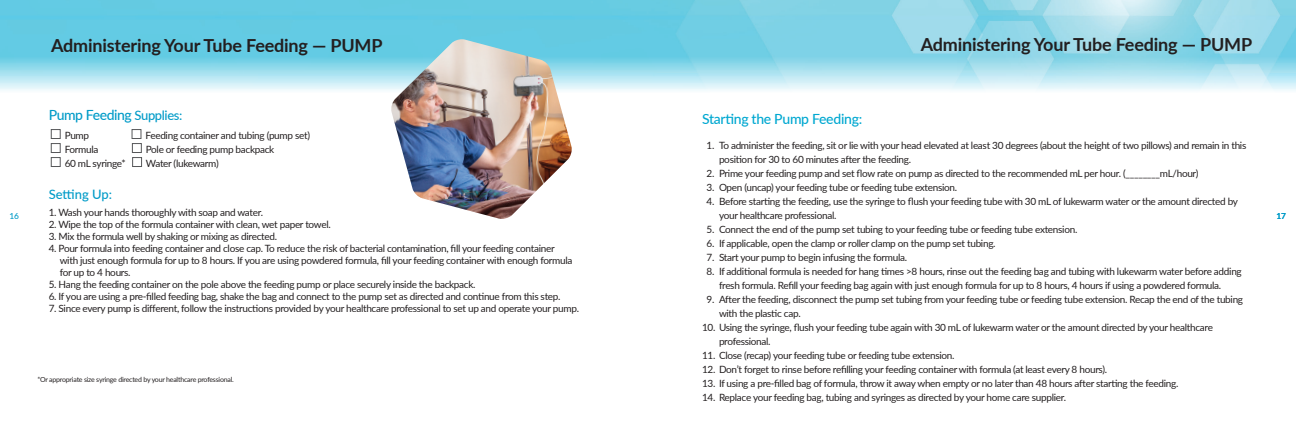
<style>
.page{position:relative;width:1296px;height:432px;background:#fff}
.page>*{position:absolute;margin:0;border:0;box-sizing:border-box;transform-origin:0 0}
.t1{font:700 18px "Lato";letter-spacing:-.01em;color:#231f20}
.t2{font:500 14px "Lato";letter-spacing:-.02em;color:#00a8d1}
.t3{font:500 14px "Lato";letter-spacing:-.03em;color:#009bc8}
.t4{font:500 13px "Lato";letter-spacing:-.005em;color:#009bc8}
.t5{font:10px/14px "Lato";letter-spacing:-.03em;color:#231f20}
.t6{font:500 8.3px "Lato";color:#009bc8}
.t7{font:700 8.3px "Lato";color:#009bc8}
.t8{font:7px "Lato";letter-spacing:-.03em;color:#231f20}
.s1{font-size:13px}
</style>
<div class="page">
<img style="left:0;top:0;width:1296px;height:91px">
<div style="left:51px;top:129px;width:9px;height:10px;border:1px solid #57585a"></div>
<div style="left:132px;top:129px;width:9px;height:10px;border:1px solid #57585a"></div>
<div style="left:51px;top:143px;width:9px;height:10px;border:1px solid #57585a"></div>
<div style="left:132px;top:143px;width:10px;height:10px;border:1px solid #57585a"></div>
<div style="left:51px;top:157px;width:9px;height:10px;border:1px solid #57585a"></div>
<div style="left:132px;top:157px;width:10px;height:10px;border:1px solid #57585a"></div>
<img style="left:390px;top:39px;width:183px;height:180px">
<h1 class="t1" style="left:51px;top:32px;width:333px">Administering Your Tube Feeding — PUMP</h1>
<h1 class="t1" style="left:921px;top:31px;width:333px">Administering Your Tube Feeding — PUMP</h1>
<h2 class="t3" style="left:49px;top:105px;width:135px">Pump Feeding <span class="s1">Supplies:</span></h2>
<p class="t5" style="left:65px;top:128px;width:26px">Pump</p>
<p class="t5" style="left:145px;top:128px;width:166px">Feeding container and tubing (pump set)</p>
<p class="t5" style="left:65px;top:142px;width:35px">Formula</p>
<p class="t5" style="left:146px;top:142px;width:130px">Pole or feeding pump backpack</p>
<p class="t5" style="left:65px;top:156px;width:63px">60 mL syringe*</p>
<p class="t5" style="left:146px;top:156px;width:74px">Water (lukewarm)</p>
<h3 class="t4" style="left:49px;top:185px;width:65px">Setting Up:</h3>
<p class="t5" style="left:49px;top:205px;width:216px">1. Wash your hands thoroughly with soap and water.</p>
<p class="t5" style="left:49px;top:217px;width:284px">2. Wipe the top of the formula container with clean, wet paper towel.</p>
<p class="t5" style="left:49px;top:229px;width:230px">3. Mix the formula well by shaking or mixing as directed.</p>
<p class="t5" style="left:60px;top:242px;width:514px;line-height:12px;text-indent:-11px">4. Pour formula into feeding container and close cap. To reduce the risk of bacterial contamination, fill your feeding container with just enough formula for up to 8 hours. If you are using powdered formula, fill your feeding container with enough formula for up to 4 hours.</p>
<p class="t5" style="left:49px;top:277px;width:428px">5. Hang the feeding container on the pole above the feeding pump or place securely inside the backpack.</p>
<p class="t5" style="left:49px;top:289px;width:513px">6. If you are using a pre-filled feeding bag, shake the bag and connect to the pump set as directed and continue from this step.</p>
<p class="t5" style="left:49px;top:301px;width:532px">7. Since every pump is different, follow the instructions provided by your healthcare professional to set up and operate your pump.</p>
<h2 class="t2" style="left:702px;top:108px;width:162px">Starting the Pump Feeding:</h2>
<p class="t5" style="left:719px;top:138px;width:529px;text-indent:-12px">1. To administer the feeding, sit or lie with your head elevated at least 30 degrees (about the height of two pillows) and remain in this position for 30 to 60 minutes after the feeding.</p>
<p class="t5" style="left:707px;top:166px;width:493px">2. Prime your feeding pump and set flow rate on pump as directed to the recommended mL per hour. (________mL/hour)</p>
<p class="t5" style="left:707px;top:180px;width:252px">3. Open (uncap) your feeding tube or feeding tube extension.</p>
<p class="t5" style="left:719px;top:194px;width:520px;text-indent:-12px">4. Before starting the feeding, use the syringe to flush your feeding tube with 30 mL of lukewarm water or the amount directed by your healthcare professional.</p>
<p class="t5" style="left:707px;top:222px;width:372px">5. Connect the end of the pump set tubing to your feeding tube or feeding tube extension.</p>
<p class="t5" style="left:707px;top:236px;width:291px">6. If applicable, open the clamp or roller clamp on the pump set tubing.</p>
<p class="t5" style="left:707px;top:250px;width:202px">7. Start your pump to begin infusing the formula.</p>
<p class="t5" style="left:719px;top:264px;width:524px;text-indent:-12px">8. If additional formula is needed for hang times &gt;8 hours, rinse out the feeding bag and tubing with lukewarm water before adding fresh formula. Refill your feeding bag again with just enough formula for up to 8 hours, 4 hours if using a powdered formula.</p>
<p class="t5" style="left:719px;top:292px;width:526px;text-indent:-12px">9. After the feeding, disconnect the pump set tubing from your feeding tube or feeding tube extension. Recap the end of the tubing with the plastic cap.</p>
<p class="t5" style="left:719px;top:320px;width:496px;text-indent:-17px">10. Using the syringe, flush your feeding tube again with 30 mL of lukewarm water or the amount directed by your healthcare professional.</p>
<p class="t5" style="left:702px;top:348px;width:254px">11. Close (recap) your feeding tube or feeding tube extension.</p>
<p class="t5" style="left:702px;top:362px;width:407px">12. Don’t forget to rinse before refilling your feeding container with formula (at least every 8 hours).</p>
<p class="t5" style="left:702px;top:376px;width:478px">13. If using a pre-filled bag of formula, throw it away when empty or no later than 48 hours after starting the feeding.</p>
<p class="t5" style="left:702px;top:390px;width:366px">14. Replace your feeding bag, tubing and syringes as directed by your home care supplier.</p>
<p class="t6" style="left:10px;top:210px;width:11px">16</p>
<p class="t7" style="left:1277px;top:210px;width:11px">17</p>
<p class="t8" style="left:37px;top:375px;width:198px">*Or appropriate size syringe directed by your healthcare professional.</p>
</div>
